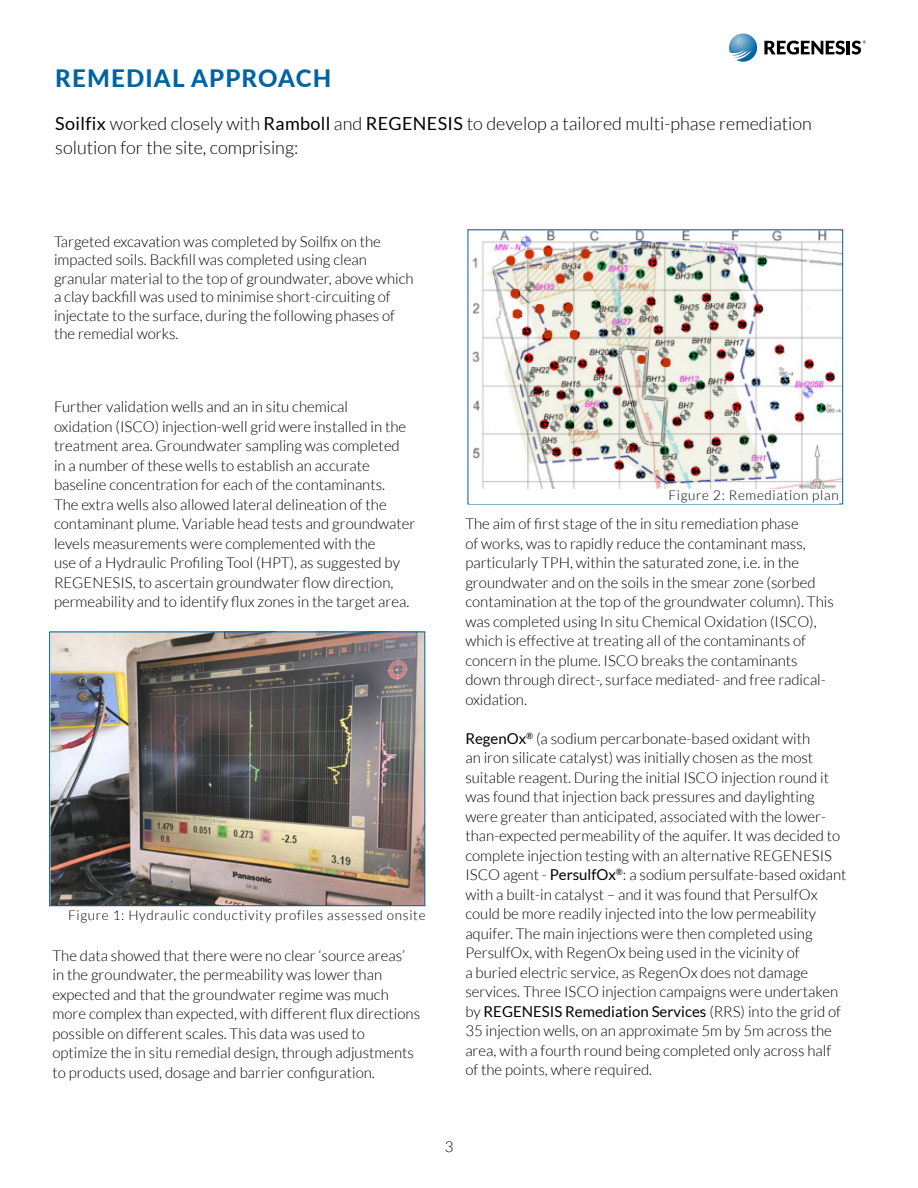
<style>
.page{position:relative;width:918px;height:1188px;background:#fff}
.page>*{position:absolute;margin:0;border:0;box-sizing:border-box;transform-origin:0 0}
.t1{font:800 24px "Lato";letter-spacing:.05em;color:#0063a3}
.t2{font:300 18px/24px "Lato";color:#000}
.t3{font:300 15px/19.5px "Lato";color:#000}
.t4{font:300 13.5px "Lato";letter-spacing:.05em;color:#000}
.s1{font-weight:400}
</style>
<div class="page">
<img style="left:51px;top:634px;width:372px;height:270px">
<div style="left:49px;top:632px;width:376px;height:274px;border:1px solid #0063a3"></div>
<svg style="left:729px;top:34px;width:28px;height:28px"></svg>
<svg style="left:764px;top:40px;width:102px;height:15px"></svg>
<img style="left:472px;top:232px;width:369px;height:257px">
<h1 class="t1" style="left:55px;top:61px;width:278px">REMEDIAL APPROACH</h1>
<p class="t2" style="left:55px;top:111px;width:758px"><span class="s1">Soilfix</span> worked closely with <span class="s1">Ramboll</span> and <span class="s1">REGENESIS</span> to develop a tailored multi-phase remediation solution for the site, comprising:</p>
<p class="t3" style="left:54px;top:232px;width:361px;line-height:18.5px">Targeted excavation was completed by Soilfix on the impacted soils. Backfill was completed using clean granular material to the top of groundwater, above which a clay backfill was used to minimise short-circuiting of injectate to the surface, during the following phases of the remedial works.</p>
<p class="t3" style="left:54px;top:397px;width:363px">Further validation wells and an in situ chemical<br>oxidation (ISCO) injection-well grid were installed in the treatment area. Groundwater sampling was completed<br>in a number of these wells to establish an accurate baseline concentration for each of the contaminants.<br>The extra wells also allowed lateral delineation of the contaminant plume. Variable head tests and groundwater levels measurements were complemented with the<br>use of a Hydraulic Profiling Tool (HPT), as suggested by REGENESIS, to ascertain groundwater flow direction, permeability and to identify flux zones in the target area.</p>
<p class="t4" style="left:68px;top:908px;width:359px">Figure 1: Hydraulic conductivity profiles assessed onsite</p>
<p class="t3" style="left:53px;top:946px;width:369px">The data showed that there were no clear ‘source areas’ in the groundwater, the permeability was lower than expected and that the groundwater regime was much more complex than expected, with different flux directions possible on different scales. This data was used to optimize the in situ remedial design, through adjustments to products used, dosage and barrier configuration.</p>
<p class="t4" style="left:669px;top:488px;width:172px">Figure 2: Remediation plan</p>
<p class="t3" style="left:465px;top:514px;width:370px">The aim of first stage of the in situ remediation phase<br>of works, was to rapidly reduce the contaminant mass, particularly TPH, within the saturated zone, i.e. in the groundwater and on the soils in the smear zone (sorbed contamination at the top of the groundwater column). This was completed using In situ Chemical Oxidation (ISCO), which is effective at treating all of the contaminants of concern in the plume. ISCO breaks the contaminants down through direct-, surface mediated- and free radical&shy;oxidation.</p>
<p class="t3" style="left:465px;top:728px;width:383px"><span class="s1">RegenOx</span><sup>®</sup> (a sodium percarbonate-based oxidant with<br>an iron silicate catalyst) was initially chosen as the most suitable reagent. During the initial ISCO injection round it was found that injection back pressures and daylighting were greater than anticipated, associated with the lower&shy;than-expected permeability of the aquifer. It was decided to complete injection testing with an alternative REGENESIS ISCO agent - <span class="s1">PersulfOx</span><sup>®</sup>: a sodium persulfate-based oxidant with a built-in catalyst – and it was found that PersulfOx could be more readily injected into the low permeability aquifer. The main injections were then completed using PersulfOx, with RegenOx being used in the vicinity of<br>a buried electric service, as RegenOx does not damage services. Three ISCO injection campaigns were undertaken by <span class="s1">REGENESIS Remediation Services</span> (RRS) into the grid of 35 injection wells, on an approximate 5m by 5m across the area, with a fourth round being completed only across half of the points, where required.</p>
<p class="t3" style="left:445px;top:1137px;width:10px">3</p>
</div>
